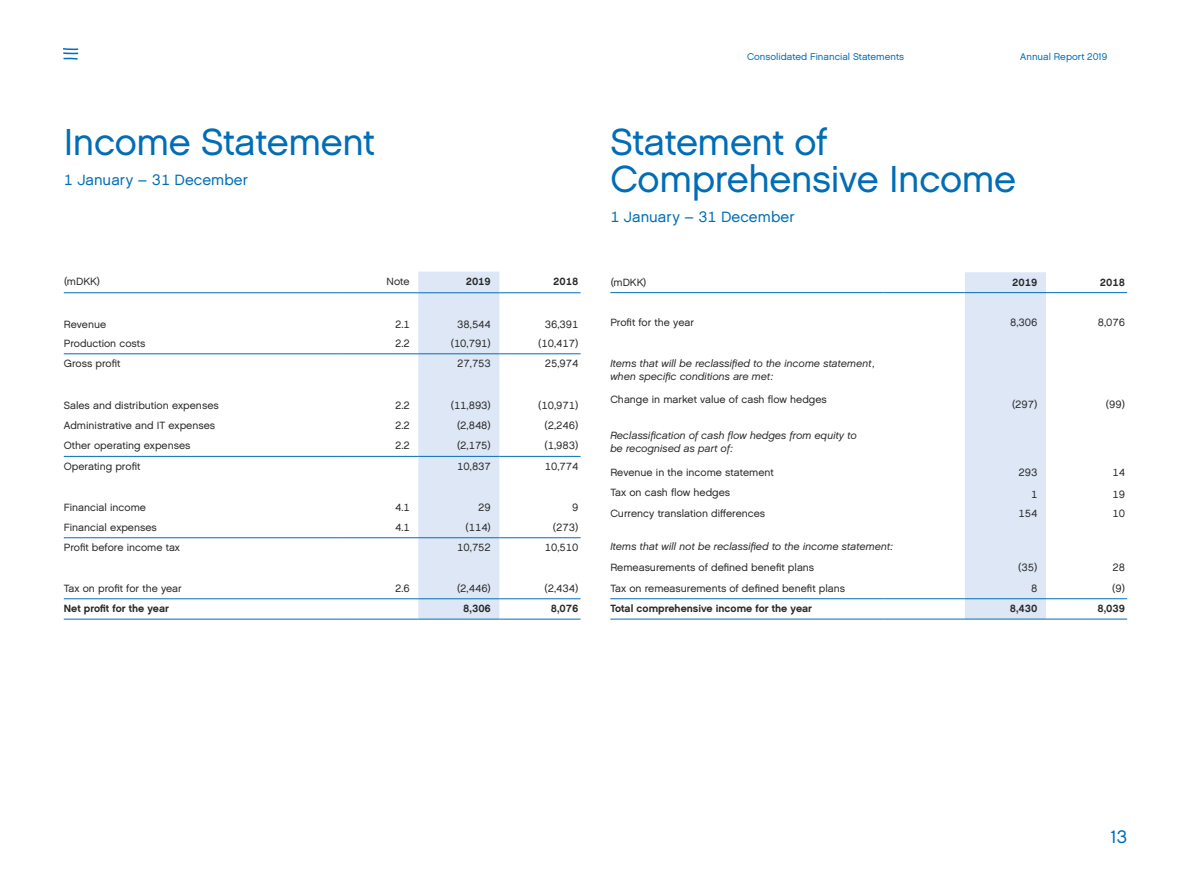
<style>
.page{position:relative;width:1191px;height:893px;background:#fff}
.page>*{position:absolute;margin:0;border:0;box-sizing:border-box;transform-origin:0 0}
.t1{font:37.5px/37.5px "LEGO Chalet 60";letter-spacing:-.01em;color:#006db7}
.t2{font:18px "LEGO Chalet 60";color:#006db7}
.t3{font:15px "LEGO Chalet 60 Tab";letter-spacing:.005em;color:#006db7}
.t4{font:10.5px "LEGO Chalet 60";color:#282827}
.t5{font:10.5px "LEGO Chalet 60 Tab";color:#282827}
.t6{font:italic 10.5px/12.6px "LEGO Chalet 60";color:#282827}
.t7{font:700 10.5px "LEGO Chalet 60";color:#282827}
.t8{font:700 10.5px "LEGO Chalet 60 Tab";color:#282827}
.t9{font:9.75px "LEGO Chalet 60";color:#006db7}
</style>
<div class="page">
<div style="left:418px;top:272px;width:81px;height:347px;background:#dee7f6"></div>
<hr style="left:64px;top:292px;width:273px;height:1px;background:#006db7">
<hr style="left:337px;top:292px;width:81px;height:1px;background:#006db7">
<hr style="left:418px;top:292px;width:81px;height:1px;background:#006db7">
<hr style="left:499px;top:292px;width:81px;height:1px;background:#006db7">
<hr style="left:64px;top:354px;width:273px;height:1px;background:#006db7">
<hr style="left:337px;top:354px;width:81px;height:1px;background:#006db7">
<hr style="left:418px;top:354px;width:81px;height:1px;background:#006db7">
<hr style="left:499px;top:354px;width:81px;height:1px;background:#006db7">
<hr style="left:64px;top:456px;width:273px;height:1px;background:#006db7">
<hr style="left:337px;top:456px;width:81px;height:1px;background:#006db7">
<hr style="left:418px;top:456px;width:81px;height:1px;background:#006db7">
<hr style="left:499px;top:456px;width:81px;height:1px;background:#006db7">
<hr style="left:64px;top:537px;width:273px;height:1px;background:#006db7">
<hr style="left:337px;top:537px;width:81px;height:1px;background:#006db7">
<hr style="left:418px;top:537px;width:81px;height:1px;background:#006db7">
<hr style="left:499px;top:537px;width:81px;height:1px;background:#006db7">
<hr style="left:64px;top:598px;width:273px;height:1px;background:#006db7">
<hr style="left:337px;top:598px;width:81px;height:1px;background:#006db7">
<hr style="left:418px;top:598px;width:81px;height:1px;background:#006db7">
<hr style="left:499px;top:598px;width:81px;height:1px;background:#006db7">
<hr style="left:64px;top:619px;width:273px;height:1px;background:#006db7">
<hr style="left:337px;top:619px;width:81px;height:1px;background:#006db7">
<hr style="left:418px;top:619px;width:81px;height:1px;background:#006db7">
<hr style="left:499px;top:619px;width:81px;height:1px;background:#006db7">
<div style="left:964px;top:272px;width:82px;height:347px;background:#dee7f6"></div>
<hr style="left:610px;top:292px;width:273px;height:1px;background:#006db7">
<hr style="left:883px;top:292px;width:81px;height:1px;background:#006db7">
<hr style="left:964px;top:292px;width:82px;height:1px;background:#006db7">
<hr style="left:1046px;top:292px;width:81px;height:1px;background:#006db7">
<hr style="left:610px;top:598px;width:273px;height:1px;background:#006db7">
<hr style="left:883px;top:598px;width:81px;height:1px;background:#006db7">
<hr style="left:964px;top:598px;width:82px;height:1px;background:#006db7">
<hr style="left:1046px;top:598px;width:81px;height:1px;background:#006db7">
<hr style="left:610px;top:619px;width:273px;height:1px;background:#006db7">
<hr style="left:883px;top:619px;width:81px;height:1px;background:#006db7">
<hr style="left:964px;top:619px;width:82px;height:1px;background:#006db7">
<hr style="left:1046px;top:619px;width:81px;height:1px;background:#006db7">
<svg style="left:63px;top:48px;width:16px;height:12px"></svg>
<h1 class="t1" style="left:64px;top:123px;width:313px">Income Statement</h1>
<h3 class="t3" style="left:64px;top:170px;width:186px">1 January – 31 December</h3>
<p class="t4" style="left:64px;top:275px;width:38px">(mDKK)</p>
<p class="t5" style="left:386px;top:275px;width:25px">Note</p>
<p class="t8" style="left:466px;top:275px;width:27px">2019</p>
<p class="t8" style="left:553px;top:275px;width:27px">2018</p>
<p class="t4" style="left:64px;top:318px;width:44px">Revenue</p>
<p class="t5" style="left:395px;top:318px;width:16px">2.1</p>
<p class="t5" style="left:457px;top:318px;width:35px">38,544</p>
<p class="t5" style="left:545px;top:318px;width:35px">36,391</p>
<p class="t4" style="left:64px;top:337px;width:83px">Production costs</p>
<p class="t5" style="left:395px;top:337px;width:16px">2.2</p>
<p class="t5" style="left:451px;top:337px;width:42px">(10,791)</p>
<p class="t5" style="left:538px;top:337px;width:42px">(10,417)</p>
<p class="t4" style="left:64px;top:357px;width:58px">Gross profit</p>
<p class="t5" style="left:457px;top:357px;width:35px">27,753</p>
<p class="t5" style="left:545px;top:357px;width:35px">25,974</p>
<p class="t4" style="left:64px;top:399px;width:156px">Sales and distribution expenses</p>
<p class="t5" style="left:395px;top:399px;width:16px">2.2</p>
<p class="t5" style="left:451px;top:399px;width:42px">(11,893)</p>
<p class="t5" style="left:538px;top:399px;width:42px">(10,971)</p>
<p class="t4" style="left:64px;top:419px;width:153px">Administrative and IT expenses</p>
<p class="t5" style="left:395px;top:419px;width:16px">2.2</p>
<p class="t5" style="left:457px;top:419px;width:35px">(2,848)</p>
<p class="t5" style="left:544px;top:419px;width:35px">(2,246)</p>
<p class="t4" style="left:64px;top:439px;width:128px">Other operating expenses</p>
<p class="t5" style="left:395px;top:439px;width:16px">2.2</p>
<p class="t5" style="left:457px;top:439px;width:35px">(2,175)</p>
<p class="t5" style="left:544px;top:439px;width:35px">(1,983)</p>
<p class="t4" style="left:64px;top:460px;width:78px">Operating profit</p>
<p class="t5" style="left:457px;top:460px;width:35px">10,837</p>
<p class="t5" style="left:545px;top:460px;width:35px">10,774</p>
<p class="t4" style="left:64px;top:500px;width:84px">Financial income</p>
<p class="t5" style="left:395px;top:500px;width:16px">4.1</p>
<p class="t5" style="left:478px;top:500px;width:14px">29</p>
<p class="t5" style="left:572px;top:500px;width:8px">9</p>
<p class="t4" style="left:64px;top:521px;width:95px">Financial expenses</p>
<p class="t5" style="left:395px;top:521px;width:16px">4.1</p>
<p class="t5" style="left:465px;top:521px;width:27px">(114)</p>
<p class="t5" style="left:553px;top:521px;width:27px">(273)</p>
<p class="t4" style="left:64px;top:541px;width:118px">Profit before income tax</p>
<p class="t5" style="left:457px;top:541px;width:35px">10,752</p>
<p class="t5" style="left:545px;top:541px;width:35px">10,510</p>
<p class="t4" style="left:64px;top:582px;width:120px">Tax on profit for the year</p>
<p class="t5" style="left:395px;top:582px;width:16px">2.6</p>
<p class="t5" style="left:457px;top:582px;width:35px">(2,446)</p>
<p class="t5" style="left:544px;top:582px;width:35px">(2,434)</p>
<p class="t7" style="left:64px;top:602px;width:107px">Net profit for the year</p>
<p class="t8" style="left:463px;top:602px;width:29px">8,306</p>
<p class="t8" style="left:551px;top:602px;width:29px">8,076</p>
<p class="t9" style="left:747px;top:51px;width:158px">Consolidated Financial Statements</p>
<p class="t9" style="left:1020px;top:51px;width:89px">Annual Report 2019</p>
<h1 class="t1" style="left:610px;top:123px;width:407px">Statement of<br>Comprehensive Income</h1>
<h3 class="t3" style="left:610px;top:208px;width:186px">1 January – 31 December</h3>
<p class="t4" style="left:610px;top:276px;width:38px">(mDKK)</p>
<p class="t8" style="left:1012px;top:275px;width:27px">2019</p>
<p class="t8" style="left:1099px;top:275px;width:27px">2018</p>
<p class="t4" style="left:610px;top:316px;width:85px">Profit for the year</p>
<p class="t5" style="left:1010px;top:316px;width:29px">8,306</p>
<p class="t5" style="left:1097px;top:316px;width:29px">8,076</p>
<p class="t6" style="left:610px;top:357px;width:266px">Items that will be reclassified to the income statement, when specific conditions are met:</p>
<p class="t4" style="left:610px;top:393px;width:218px">Change in market value of cash flow hedges</p>
<p class="t5" style="left:1012px;top:398px;width:27px">(297)</p>
<p class="t5" style="left:1105px;top:398px;width:21px">(99)</p>
<p class="t6" style="left:610px;top:429px;width:248px">Reclassification of cash flow hedges from equity to be recognised as part of:</p>
<p class="t4" style="left:610px;top:466px;width:165px">Revenue in the income statement</p>
<p class="t5" style="left:1018px;top:466px;width:20px">293</p>
<p class="t5" style="left:1112px;top:466px;width:14px">14</p>
<p class="t4" style="left:610px;top:486px;width:121px">Tax on cash flow hedges</p>
<p class="t5" style="left:1031px;top:488px;width:8px">1</p>
<p class="t5" style="left:1112px;top:488px;width:14px">19</p>
<p class="t4" style="left:610px;top:507px;width:156px">Currency translation differences</p>
<p class="t5" style="left:1018px;top:507px;width:20px">154</p>
<p class="t5" style="left:1112px;top:507px;width:14px">10</p>
<p class="t6" style="left:610px;top:540px;width:284px">Items that will not be reclassified to the income statement:</p>
<p class="t4" style="left:610px;top:561px;width:205px">Remeasurements of defined benefit plans</p>
<p class="t5" style="left:1018px;top:561px;width:21px">(35)</p>
<p class="t5" style="left:1112px;top:561px;width:14px">28</p>
<p class="t4" style="left:610px;top:582px;width:236px">Tax on remeasurements of defined benefit plans</p>
<p class="t5" style="left:1031px;top:582px;width:8px">8</p>
<p class="t5" style="left:1112px;top:582px;width:14px">(9)</p>
<p class="t7" style="left:610px;top:602px;width:203px">Total comprehensive income for the year</p>
<p class="t8" style="left:1009px;top:602px;width:29px">8,430</p>
<p class="t8" style="left:1097px;top:602px;width:29px">8,039</p>
<h2 class="t2" style="left:1110px;top:825px;width:18px">13</h2>
</div>
